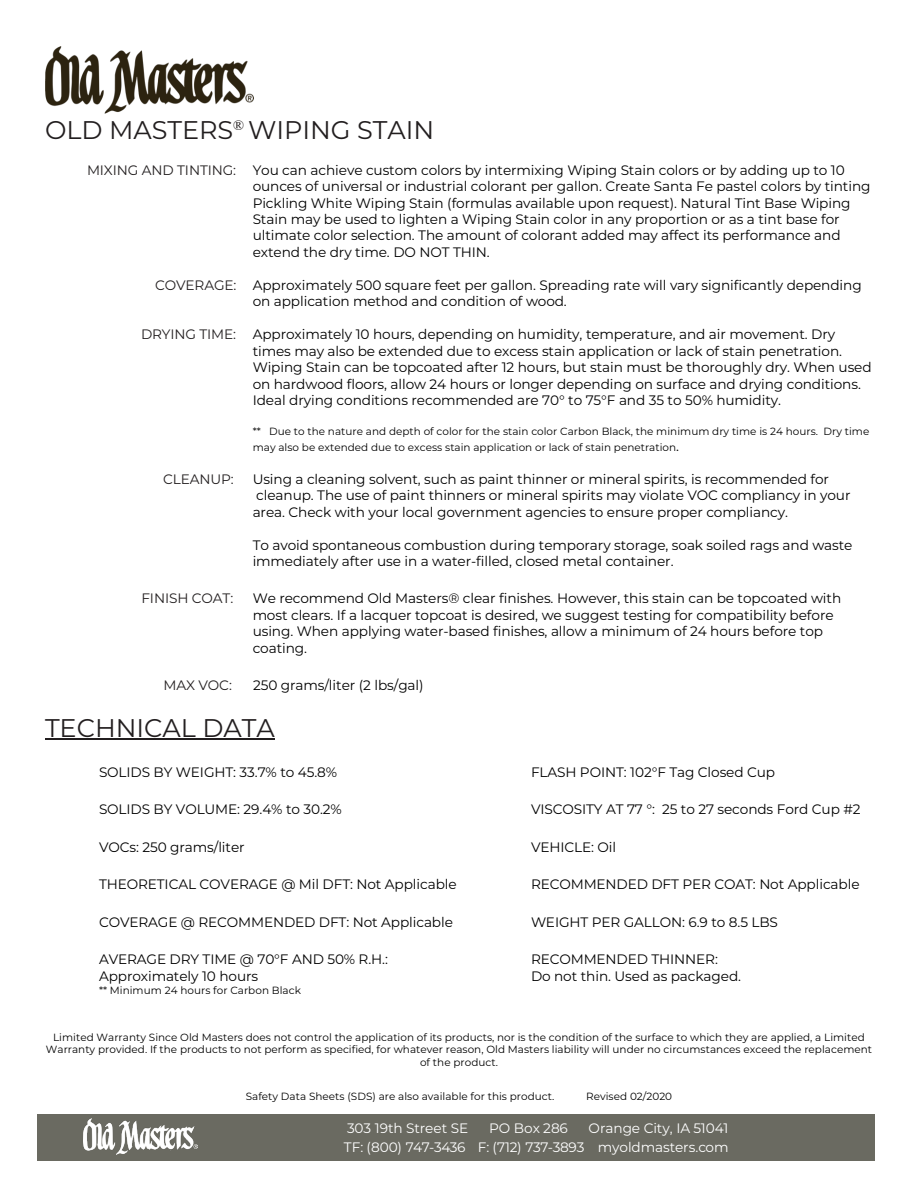
<style>
.page{position:relative;width:918px;height:1188px;background:#fff}
.page>*{position:absolute;margin:0;border:0;box-sizing:border-box;transform-origin:0 0}
.t1{font:25.5px "Montserrat";color:#221e1f}
.t2{font:13.65px/16.5px "Montserrat";letter-spacing:-.01em;color:#000}
.t3{font:13.65px/18.3px "Montserrat";letter-spacing:-.01em;color:#fff;text-align:right}
.t4{font:13.65px "Montserrat";letter-spacing:-.01em;color:#221e1f}
.t5{font:10.5px/12.8px "Montserrat";letter-spacing:.005em;color:#000}
.s1{color:#221e1f}
.s2{font-size:13.65px}
</style>
<div class="page">
<hr style="left:45px;top:739px;width:230px;height:1px;background:#221e1f">
<img style="left:45px;top:46px;width:208px;height:67px">
<div style="left:38px;top:1115px;width:837px;height:46px;background:#6a6a61"></div>
<h1 class="t1" style="left:45px;top:117px;width:391px">OLD MASTERS<sup>®</sup> WIPING STAIN</h1>
<p class="t2" style="left:253px;top:162px;width:619px;text-indent:-166px"><span class="s1">MIXING AND TINTING:</span> You can achieve custom colors by intermixing Wiping Stain colors or by adding up to 10 ounces of universal or industrial colorant per gallon. Create Santa Fe pastel colors by tinting Pickling White Wiping Stain (formulas available upon request). Natural Tint Base Wiping Stain may be used to lighten a Wiping Stain color in any proportion or as a tint base for ultimate color selection. The amount of colorant added may affect its performance and extend the dry time. DO NOT THIN.</p>
<p class="t2" style="left:253px;top:277px;width:611px;text-indent:-98px"><span class="s1">COVERAGE:</span> Approximately 500 square feet per gallon. Spreading rate will vary significantly depending on application method and condition of wood.</p>
<p class="t2" style="left:253px;top:326px;width:621px;text-indent:-112px"><span class="s1">DRYING TIME:</span> Approximately 10 hours, depending on humidity, temperature, and air movement. Dry times may also be extended due to excess stain application or lack of stain penetration.<br>Wiping Stain can be topcoated after 12 hours, but stain must be thoroughly dry. When used on hardwood floors, allow 24 hours or longer depending on surface and drying conditions.<br>Ideal drying conditions recommended are 70° to 75°F and 35 to 50% humidity.</p>
<p class="t5" style="left:253px;top:424px;width:618px;line-height:15.5px">** Due to the nature and depth of color for the stain color Carbon Black, the minimum dry time is 24 hours. Dry time may also be extended due to excess stain application or lack of stain penetration<span class="s2">.</span></p>
<p class="t4" style="left:163px;top:472px;width:72px">CLEANUP:</p>
<p class="t2" style="left:253px;top:471px;width:599px">Using a cleaning solvent, such as paint thinner or mineral spirits, is recommended for cleanup. The use of paint thinners or mineral spirits may violate VOC compliancy in your area. Check with your local government agencies to ensure proper compliancy.</p>
<p class="t2" style="left:253px;top:537px;width:601px">To avoid spontaneous combustion during temporary storage, soak soiled rags and waste immediately after use in a water-filled, closed metal container.</p>
<p class="t4" style="left:141px;top:592px;width:93px">FINISH COAT:</p>
<p class="t2" style="left:253px;top:591px;width:590px">We recommend Old Masters® clear finishes. However, this stain can be topcoated with most clears. If a lacquer topcoat is desired, we suggest testing for compatibility before using. When applying water-based finishes, allow a minimum of 24 hours before top coating.</p>
<p class="t4" style="left:164px;top:679px;width:70px">MAX VOC:</p>
<p class="t2" style="left:253px;top:678px;width:172px">250 grams/liter (2 lbs/gal)</p>
<h1 class="t1" style="left:45px;top:715px;width:231px">TECHNICAL DATA</h1>
<p class="t2" style="left:99px;top:764px;width:240px">SOLIDS BY WEIGHT: 33.7% to 45.8%</p>
<p class="t2" style="left:531px;top:764px;width:246px">FLASH POINT: 102°F Tag Closed Cup</p>
<p class="t2" style="left:99px;top:802px;width:244px">SOLIDS BY VOLUME: 29.4% to 30.2%</p>
<p class="t2" style="left:531px;top:802px;width:331px">VISCOSITY AT 77 °: 25 to 27 seconds Ford Cup #2</p>
<p class="t2" style="left:99px;top:839px;width:147px">VOCs: 250 grams/liter</p>
<p class="t2" style="left:531px;top:839px;width:87px">VEHICLE: Oil</p>
<p class="t2" style="left:99px;top:877px;width:359px">THEORETICAL COVERAGE @ Mil DFT: Not Applicable</p>
<p class="t2" style="left:531px;top:877px;width:330px">RECOMMENDED DFT PER COAT: Not Applicable</p>
<p class="t2" style="left:99px;top:914px;width:356px">COVERAGE @ RECOMMENDED DFT: Not Applicable</p>
<p class="t2" style="left:531px;top:914px;width:249px">WEIGHT PER GALLON: 6.9 to 8.5 LBS</p>
<p class="t2" style="left:99px;top:951px;width:291px">AVERAGE DRY TIME @ 70°F AND 50% R.H.:</p>
<p class="t2" style="left:531px;top:951px;width:188px">RECOMMENDED THINNER:</p>
<p class="t2" style="left:99px;top:968px;width:161px">Approximately 10 hours</p>
<p class="t2" style="left:531px;top:968px;width:212px">Do not thin. Used as packaged.</p>
<p class="t5" style="left:99px;top:984px;width:203px">** Minimum 24 hours for Carbon Black</p>
<p class="t5" style="left:46px;top:1031px;width:828px;text-align:center">Limited Warranty Since Old Masters does not control the application of its products, nor is the condition of the surface to which they are applied, a Limited<br>Warranty provided. If the products to not perform as specified, for whatever reason, Old Masters liability will under no circumstances exceed the replacement of the product.</p>
<p class="t5" style="left:246px;top:1090px;width:310px">Safety Data Sheets (SDS) are also available for this product.</p>
<p class="t5" style="left:586px;top:1090px;width:88px">Revised 02/2020</p>
<p class="t3" style="left:347px;top:1120px;width:123px">303 19th Street SE</p>
<p class="t3" style="left:489px;top:1120px;width:80px">PO Box 286</p>
<p class="t3" style="left:344px;top:1120px;width:386px">Orange City, IA 51041<br>TF: (800) 747-3436 F: (712) 737-3893 myoldmasters.com</p>
</div>
